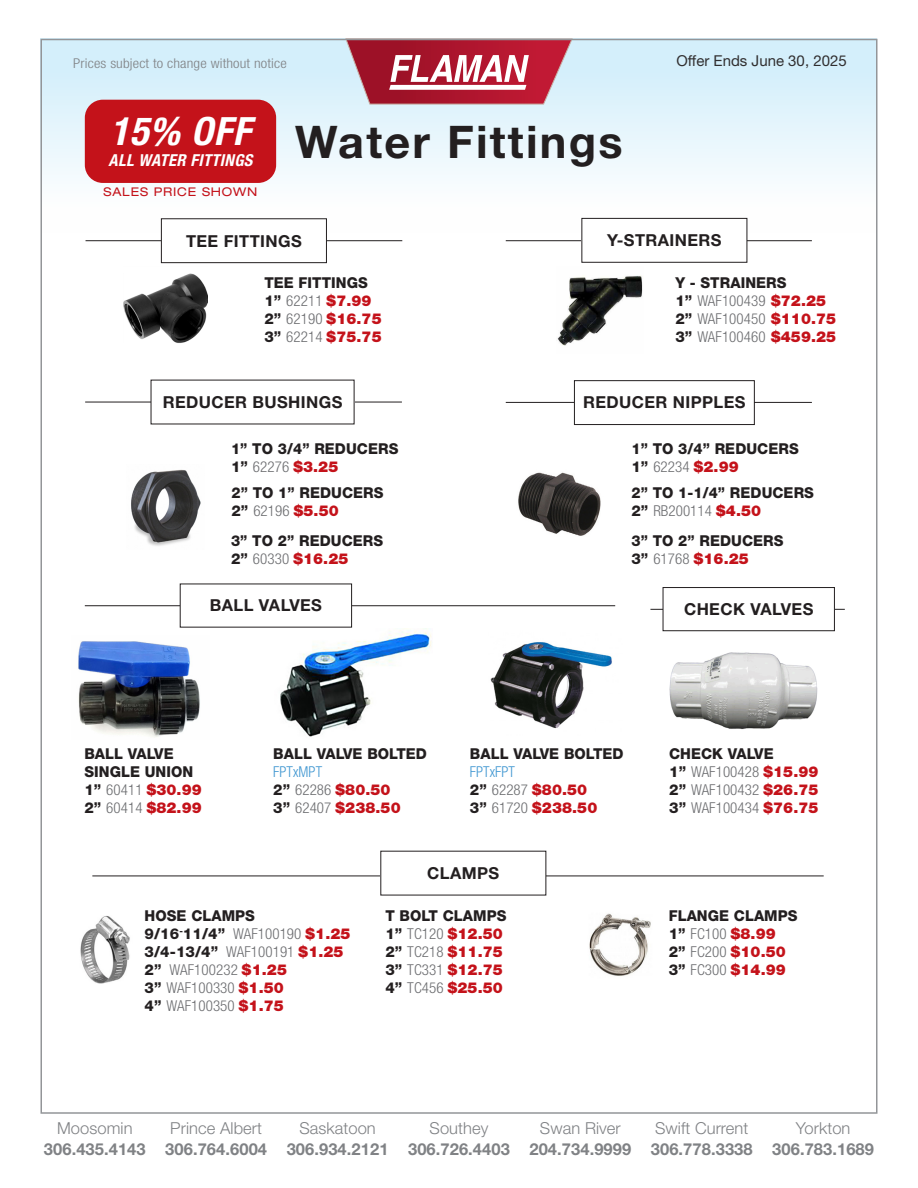
<style>
.page{position:relative;width:918px;height:1188px;background:#fff}
.page>*{position:absolute;margin:0;border:0;box-sizing:border-box;transform-origin:0 0}
.t1{font:700 45px "Helvetica Neue LT Std";letter-spacing:.05em;color:#231f20}
.April_2020_grey_light_copy_block_caps_10{font:italic 700 condensed 39px "Helvetica Neue LT Std";color:#fff}
.t2{font:700 16.5px "Helvetica Neue LT Std";letter-spacing:.005em;color:#808285}
.t3{font:700 16.5px "Helvetica Neue LT Std";letter-spacing:.025em;color:#231f20}
.t4{font:300 16.5px "Helvetica Neue LT Std";letter-spacing:.005em;color:#808285}
.April_2020_grey_light_copy_block_caps_10-2{font:italic 700 condensed 16.5px "Helvetica Neue LT Std";letter-spacing:.025em;color:#fff}
.t5{font:800 15px/18px "Helvetica Neue LT Std";letter-spacing:.005em;color:#231f20}
.t6{font:300 condensed 15px "Helvetica Neue LT Std";letter-spacing:.005em;color:#6c6d70}
.t7{font:900 15px "Helvetica Neue LT Std";letter-spacing:.005em;color:#c4121a}
.t8{font:15px "Helvetica Neue LT Std";color:#312f30}
.t9{font:300 condensed 13.5px "Helvetica Neue LT Std";letter-spacing:.01em;color:#808285;scale:1.11 1}
.April_2020_grey_light_copy_block_caps_10-3{font:expanded 12px "Helvetica Neue LT Std";letter-spacing:.07em;color:#c4121a}
.s1{font-weight:800;font-stretch:normal;color:#231f20}
.s2{font-weight:900;font-stretch:normal;color:#c4121a}
.s3{font-weight:800;color:#231f20}
.s4{font-weight:300;font-stretch:condensed;color:#6c6d70}
.s5{font-weight:300;font-stretch:condensed;color:#3f96d1}
.s6{font-weight:900;color:#c4121a}
</style>
<div class="page">
<div style="left:40px;top:39px;width:838px;height:194px;background:linear-gradient(to bottom,#cdeaf7,#fff)"></div>
<svg style="left:346px;top:42px;width:226px;height:62px;background:#c0596b"></svg>
<img style="left:557px;top:275px;width:86px;height:71px">
<img style="left:124px;top:273px;width:83px;height:70px">
<img style="left:131px;top:469px;width:70px;height:77px">
<img style="left:518px;top:472px;width:83px;height:64px">
<img style="left:80px;top:915px;width:50px;height:69px">
<hr style="left:92px;top:876px;width:732px;height:1px;background:#231f20">
<div style="left:381px;top:851px;width:165px;height:44px;background:#fff"></div>
<img style="left:589px;top:913px;width:62px;height:63px">
<hr style="left:85px;top:605px;width:530px;height:1px;background:#231f20">
<div style="left:180px;top:584px;width:172px;height:43px;background:#fff"></div>
<img style="left:280px;top:628px;width:151px;height:109px">
<img style="left:490px;top:642px;width:122px;height:87px">
<img style="left:669px;top:652px;width:149px;height:77px">
<img style="left:78px;top:641px;width:122px;height:96px">
<hr style="left:86px;top:240px;width:316px;height:1px;background:#231f20">
<hr style="left:85px;top:402px;width:317px;height:1px;background:#231f20">
<div style="left:161px;top:219px;width:165px;height:44px;background:#fff"></div>
<div style="left:161px;top:219px;width:166px;height:44px;border:1px solid #231f20"></div>
<hr style="left:506px;top:240px;width:306px;height:1px;background:#231f20">
<hr style="left:506px;top:402px;width:306px;height:1px;background:#231f20">
<div style="left:582px;top:218px;width:165px;height:44px;background:#fff"></div>
<div style="left:582px;top:218px;width:165px;height:44px;border:1px solid #231f20"></div>
<hr style="left:650px;top:609px;width:195px;height:1px;background:#231f20">
<div style="left:663px;top:588px;width:171px;height:43px;background:#fff"></div>
<div style="left:663px;top:587px;width:172px;height:44px;border:1px solid #231f20"></div>
<div style="left:151px;top:380px;width:203px;height:44px;background:#fff"></div>
<div style="left:574px;top:381px;width:180px;height:44px;background:#fff"></div>
<div style="left:574px;top:380px;width:181px;height:45px;border:1px solid #231f20"></div>
<div style="left:85px;top:100px;width:191px;height:83px;background:#c4121a;border-radius:18px"></div>
<p class="t9" style="left:73px;top:56px;width:194px">Prices subject to change without notice</p>
<p class="April_2020_grey_light_copy_block_caps_10" style="left:110px;top:107px;width:142px">15% OFF</p>
<p class="April_2020_grey_light_copy_block_caps_10-2" style="left:108px;top:150px;width:146px">ALL WATER FITTINGS</p>
<p class="April_2020_grey_light_copy_block_caps_10-3" style="left:104px;top:184px;width:155px">SALES PRICE SHOWN</p>
<p class="t1" style="left:295px;top:115px;width:329px">Water Fittings</p>
<p class="t8" style="left:676px;top:51px;width:172px">Offer Ends June 30, 2025</p>
<p class="t3" style="left:186px;top:231px;width:117px">TEE FITTINGS</p>
<p class="t3" style="left:607px;top:230px;width:116px">Y-STRAINERS</p>
<p class="t5" style="left:264px;top:274px;width:105px">TEE FITTINGS</p>
<p class="t6" style="left:264px;top:292px;width:109px"><span class="s1">1”</span> 62211 <span class="s2">$7.99</span></p>
<p class="t7" style="left:264px;top:310px;width:119px"><span class="s3">2”</span> <span class="s4">62190</span> $16.75</p>
<p class="t7" style="left:264px;top:328px;width:119px"><span class="s3">3”</span> <span class="s4">62214</span> $75.75</p>
<p class="t5" style="left:675px;top:274px;width:113px">Y - STRAINERS</p>
<p class="t6" style="left:675px;top:292px;width:152px"><span class="s1">1”</span> WAF100439 <span class="s2">$72.25</span></p>
<p class="t6" style="left:675px;top:310px;width:162px"><span class="s1">2”</span> WAF100450 <span class="s2">$110.75</span></p>
<p class="t6" style="left:675px;top:328px;width:162px"><span class="s1">3”</span> WAF100460 <span class="s2">$459.25</span></p>
<p class="t3" style="left:163px;top:392px;width:181px">REDUCER BUSHINGS</p>
<p class="t3" style="left:583px;top:392px;width:164px">REDUCER NIPPLES</p>
<p class="t5" style="left:231px;top:440px;width:169px">1” TO 3/4” REDUCERS</p>
<p class="t6" style="left:231px;top:458px;width:109px"><span class="s1">1”</span> 62276 <span class="s2">$3.25</span></p>
<p class="t5" style="left:231px;top:484px;width:154px">2” TO 1” REDUCERS</p>
<p class="t6" style="left:231px;top:502px;width:109px"><span class="s1">2”</span> 62196 <span class="s2">$5.50</span></p>
<p class="t5" style="left:231px;top:531px;width:154px">3” TO 2” REDUCERS</p>
<p class="t7" style="left:231px;top:549px;width:119px"><span class="s3">2”</span> <span class="s4">60330</span> $16.25</p>
<p class="t3" style="left:210px;top:595px;width:114px">BALL VALVES</p>
<p class="t5" style="left:631px;top:440px;width:169px">1” TO 3/4” REDUCERS</p>
<p class="t6" style="left:631px;top:458px;width:109px"><span class="s1">1”</span> 62234 <span class="s2">$2.99</span></p>
<p class="t5" style="left:631px;top:484px;width:184px">2” TO 1-1/4” REDUCERS</p>
<p class="t6" style="left:631px;top:502px;width:131px"><span class="s1">2”</span> RB200114 <span class="s2">$4.50</span></p>
<p class="t5" style="left:631px;top:531px;width:154px">3” TO 2” REDUCERS</p>
<p class="t7" style="left:631px;top:549px;width:119px"><span class="s3">3”</span> <span class="s4">61768</span> $16.25</p>
<p class="t3" style="left:684px;top:599px;width:131px">CHECK VALVES</p>
<p class="t5" style="left:84px;top:744px;width:110px">BALL VALVE<br>SINGLE UNION</p>
<p class="t7" style="left:84px;top:780px;width:119px"><span class="s3">1”</span> <span class="s4">60411</span> $30.99</p>
<p class="t7" style="left:84px;top:798px;width:119px"><span class="s3">2”</span> <span class="s4">60414</span> $82.99</p>
<p class="t5" style="left:273px;top:744px;width:155px">BALL VALVE BOLTED<br><span class="s5">FPTxMPT</span></p>
<p class="t7" style="left:273px;top:780px;width:119px"><span class="s3">2”</span> <span class="s4">62286</span> $80.50</p>
<p class="t7" style="left:273px;top:798px;width:129px"><span class="s3">3”</span> <span class="s4">62407</span> $238.50</p>
<p class="t5" style="left:470px;top:744px;width:155px">BALL VALVE BOLTED<br><span class="s5">FPTxFPT</span></p>
<p class="t7" style="left:470px;top:780px;width:119px"><span class="s3">2”</span> <span class="s4">62287</span> $80.50</p>
<p class="t7" style="left:470px;top:798px;width:129px"><span class="s3">3”</span> <span class="s4">61720</span> $238.50</p>
<p class="t3" style="left:427px;top:863px;width:74px">CLAMPS</p>
<p class="t5" style="left:145px;top:907px;width:112px">HOSE CLAMPS</p>
<p class="t5" style="left:145px;top:925px;width:207px">9/16<sup>-</sup>11/4” <span class="s4">WAF100190</span> <span class="s6">$1.25</span></p>
<p class="t5" style="left:145px;top:943px;width:201px">3/4-13/4” <span class="s4">WAF100191</span> <span class="s6">$1.25</span></p>
<p class="t6" style="left:145px;top:961px;width:144px"><span class="s1">2”</span> WAF100232 <span class="s2">$1.25</span></p>
<p class="t6" style="left:145px;top:979px;width:141px"><span class="s1">3”</span> WAF100330 <span class="s2">$1.50</span></p>
<p class="t6" style="left:145px;top:997px;width:141px"><span class="s1">4”</span> WAF100350 <span class="s2">$1.75</span></p>
<p class="t5" style="left:385px;top:907px;width:123px">T BOLT CLAMPS</p>
<p class="t7" style="left:385px;top:925px;width:119px"><span class="s3">1”</span> <span class="s4">TC120</span> $12.50</p>
<p class="t7" style="left:385px;top:943px;width:119px"><span class="s3">2”</span> <span class="s4">TC218</span> $11.75</p>
<p class="t7" style="left:385px;top:961px;width:119px"><span class="s3">3”</span> <span class="s4">TC331</span> $12.75</p>
<p class="t7" style="left:385px;top:979px;width:119px"><span class="s3">4”</span> <span class="s4">TC456</span> $25.50</p>
<p class="t5" style="left:669px;top:744px;width:106px">CHECK VALVE</p>
<p class="t6" style="left:669px;top:763px;width:151px"><span class="s1">1”</span> WAF100428 <span class="s2">$15.99</span></p>
<p class="t6" style="left:669px;top:781px;width:151px"><span class="s1">2”</span> WAF100432 <span class="s2">$26.75</span></p>
<p class="t6" style="left:669px;top:799px;width:151px"><span class="s1">3”</span> WAF100434 <span class="s2">$76.75</span></p>
<p class="t5" style="left:669px;top:907px;width:130px">FLANGE CLAMPS</p>
<p class="t6" style="left:669px;top:925px;width:109px"><span class="s1">1”</span> FC100 <span class="s2">$8.99</span></p>
<p class="t7" style="left:669px;top:943px;width:119px"><span class="s3">2”</span> <span class="s4">FC200</span> $10.50</p>
<p class="t7" style="left:669px;top:961px;width:119px"><span class="s3">3”</span> <span class="s4">FC300</span> $14.99</p>
<p class="t4" style="left:57px;top:1118px;width:77px">Moosomin</p>
<p class="t2" style="left:44px;top:1139px;width:103px">306.435.4143</p>
<p class="t4" style="left:170px;top:1118px;width:93px">Prince Albert</p>
<p class="t2" style="left:165px;top:1139px;width:103px">306.764.6004</p>
<p class="t4" style="left:299px;top:1118px;width:78px">Saskatoon</p>
<p class="t2" style="left:287px;top:1139px;width:103px">306.934.2121</p>
<p class="t4" style="left:430px;top:1118px;width:60px">Southey</p>
<p class="t2" style="left:408px;top:1139px;width:103px">306.726.4403</p>
<p class="t4" style="left:540px;top:1118px;width:82px">Swan River</p>
<p class="t2" style="left:529px;top:1139px;width:103px">204.734.9999</p>
<p class="t4" style="left:655px;top:1118px;width:95px">Swift Current</p>
<p class="t2" style="left:651px;top:1139px;width:103px">306.778.3338</p>
<p class="t4" style="left:796px;top:1118px;width:56px">Yorkton</p>
<p class="t2" style="left:772px;top:1139px;width:103px">306.783.1689</p>
</div>
